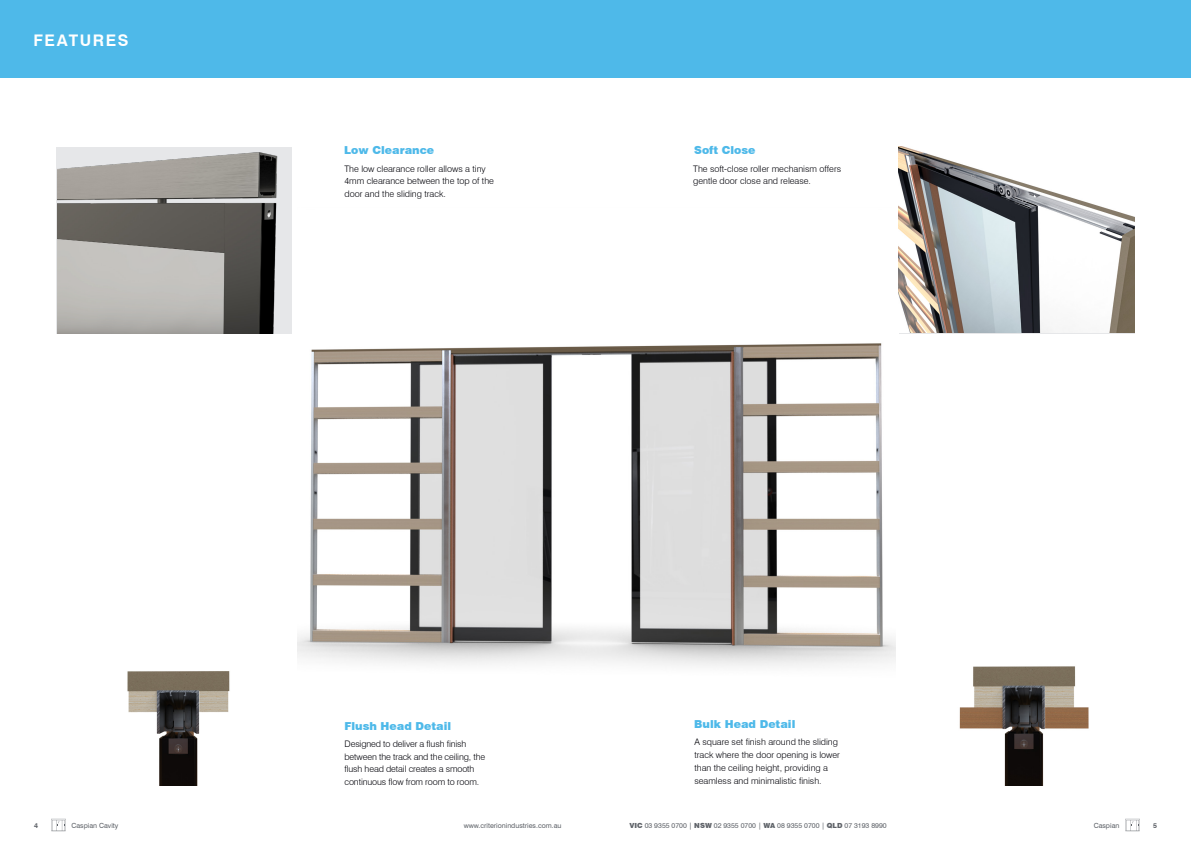
<style>
.page{position:relative;width:1191px;height:842px;background:#fff}
.page>*{position:absolute;margin:0;border:0;box-sizing:border-box;transform-origin:0 0}
.t1{font:700 16px "Swiss 721 BT";letter-spacing:.1em;color:#fff}
.Heading_4{font:900 11px "Swiss 721 BT";color:#4eb9e9}
.Body_copy{font:300 9px/12.8px "Swiss 721 BT";color:#000008}
.t2{font:7px "Swiss 721 BT";color:#5f6369}
.t3{font:700 7px "Swiss 721 BT";color:#5f6369}
.s1{font-weight:900}
</style>
<div class="page">
<div style="left:0;top:0;width:1191px;height:77px;background:#4eb9e9"></div>
<img style="left:127px;top:671px;width:103px;height:114px">
<img style="left:959px;top:666px;width:130px;height:119px">
<img style="left:899px;top:147px;width:235px;height:186px">
<img style="left:58px;top:147px;width:233px;height:186px">
<img style="left:297px;top:343px;width:598px;height:324px">
<svg style="left:1125px;top:819px;width:15px;height:12px"></svg>
<svg style="left:51px;top:819px;width:15px;height:12px"></svg>
<p class="t1" style="left:33px;top:30px;width:97px">FEATURES</p>
<p class="Heading_4" style="left:344px;top:144px;width:91px">Low Clearance</p>
<p class="Body_copy" style="left:344px;top:162px;width:151px">The low clearance roller allows a tiny<br>4mm clearance between the top of the door and the sliding track.</p>
<p class="Heading_4" style="left:694px;top:144px;width:63px">Soft Close</p>
<p class="Body_copy" style="left:693px;top:162px;width:149px">The soft-close roller mechanism offers gentle door close and release.</p>
<p class="Heading_4" style="left:344px;top:719px;width:108px">Flush Head Detail</p>
<p class="Body_copy" style="left:344px;top:737px;width:142px">Designed to deliver a flush finish between the track and the ceiling, the flush head detail creates a smooth continuous flow from room to room.</p>
<p class="Heading_4" style="left:694px;top:718px;width:103px">Bulk Head Detail</p>
<p class="Body_copy" style="left:694px;top:736px;width:147px">A square set finish around the sliding track where the door opening is lower than the ceiling height, providing a seamless and minimalistic finish.</p>
<p class="t3" style="left:34px;top:821px;width:5px">4</p>
<p class="t2" style="left:71px;top:821px;width:48px">Caspian Cavity</p>
<p class="t2" style="left:464px;top:821px;width:99px">www.criterionindustries.com.au</p>
<p class="t2" style="left:629px;top:821px;width:259px"><span class="s1">VIC</span> 03 9355 0700 | <span class="s1">NSW</span> 02 9355 0700 | <span class="s1">WA</span> 08 9355 0700 | <span class="s1">QLD</span> 07 3193 8990</p>
<p class="t2" style="left:1093px;top:821px;width:27px">Caspian</p>
<p class="t3" style="left:1153px;top:821px;width:5px">5</p>
</div>
